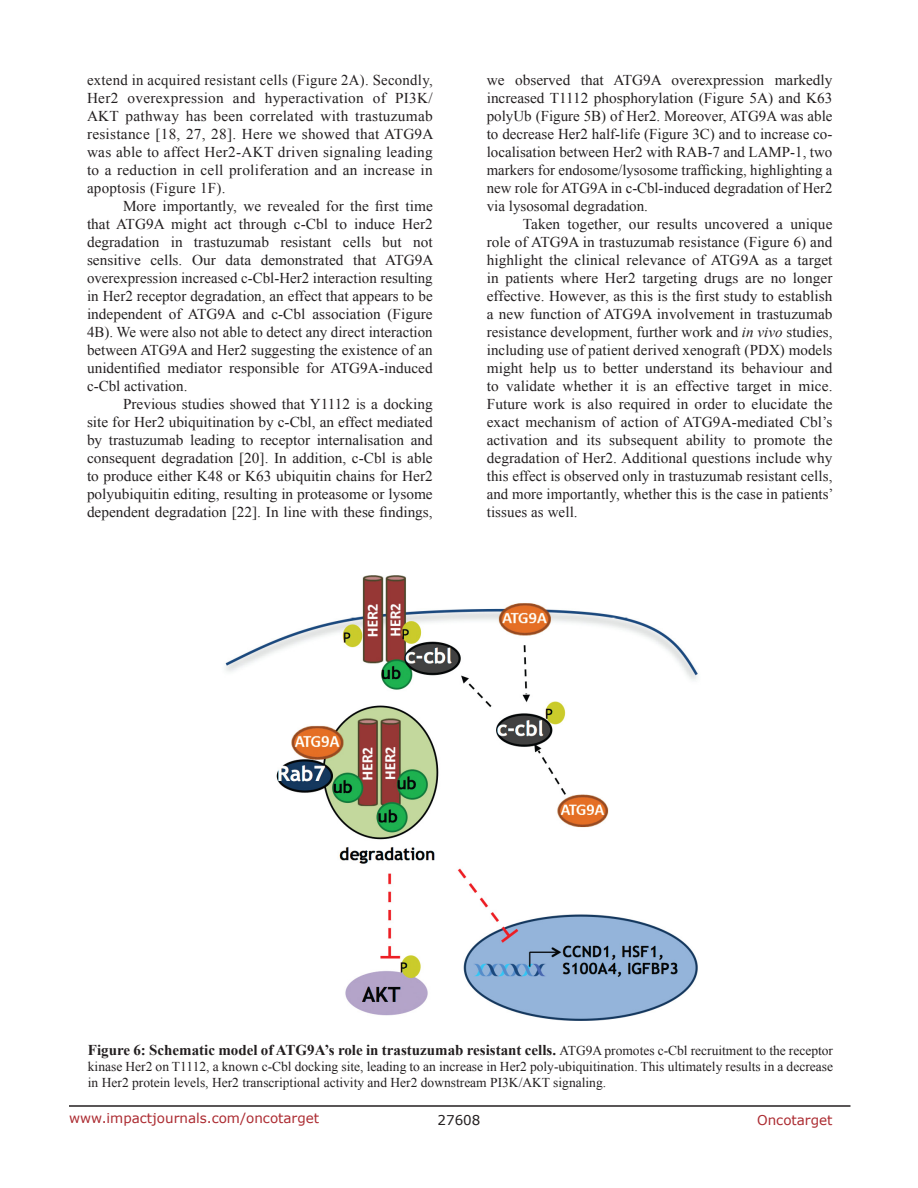
<style>
.page{position:relative;width:918px;height:1188px;background:#fff}
.page>*{position:absolute;margin:0;border:0;box-sizing:border-box;transform-origin:0 0}
.BodyText{font:15px/18px "Times New Roman";color:#231f20;text-align:justify}
.FigureText{font:700 15px "Times New Roman";color:#231f20}
.FigureText-2{font:13.5px/16.2px "Times New Roman";color:#231f20}
.t1{font:13.5px "Verdana";color:#ac2b31}
.t2{font:13.5px "Verdana";color:#231f20}
.s1{font-style:italic}
.s2{font-weight:400;font-size:13.5px}
</style>
<div class="page">
<hr style="left:69px;top:1105px;width:781px;height:2px;background:#231f20">
<img style="left:225px;top:575px;width:473px;height:446px">
<p class="BodyText" style="left:87px;top:71px;width:348px">extend in acquired resistant cells (Figure 2A). Secondly, Her2 overexpression and hyperactivation of PI3K/ AKT pathway has been correlated with trastuzumab resistance [18, 27, 28]. Here we showed that ATG9A was able to affect Her2-AKT driven signaling leading to a reduction in cell proliferation and an increase in apoptosis (Figure 1F).</p>
<p class="BodyText" style="left:87px;top:197px;width:348px;text-indent:36px">More importantly, we revealed for the first time that ATG9A might act through c-Cbl to induce Her2 degradation in trastuzumab resistant cells but not sensitive cells. Our data demonstrated that ATG9A overexpression increased c-Cbl-Her2 interaction resulting in Her2 receptor degradation, an effect that appears to be independent of ATG9A and c-Cbl association (Figure 4B). We were also not able to detect any direct interaction between ATG9A and Her2 suggesting the existence of an unidentified mediator responsible for ATG9A-induced c-Cbl activation.</p>
<p class="BodyText" style="left:87px;top:395px;width:347px;text-indent:36px">Previous studies showed that Y1112 is a docking site for Her2 ubiquitination by c-Cbl, an effect mediated by trastuzumab leading to receptor internalisation and consequent degradation [20]. In addition, c-Cbl is able to produce either K48 or K63 ubiquitin chains for Her2 polyubiquitin editing, resulting in proteasome or lysome dependent degradation [22]. In line with these findings,</p>
<p class="BodyText" style="left:487px;top:71px;width:347px">we observed that ATG9A overexpression markedly increased T1112 phosphorylation (Figure 5A) and K63 polyUb (Figure 5B) of Her2. Moreover, ATG9A was able to decrease Her2 half-life (Figure 3C) and to increase co&shy;localisation between Her2 with RAB-7 and LAMP-1, two markers for endosome/lysosome trafficking, highlighting a new role for ATG9A in c-Cbl-induced degradation of Her2 via lysosomal degradation.</p>
<p class="BodyText" style="left:487px;top:215px;width:348px;text-indent:36px">Taken together, our results uncovered a unique role of ATG9A in trastuzumab resistance (Figure 6) and highlight the clinical relevance of ATG9A as a target in patients where Her2 targeting drugs are no longer effective. However, as this is the first study to establish a new function of ATG9A involvement in trastuzumab resistance development, further work and <span class="s1">in vivo</span> studies, including use of patient derived xenograft (PDX) models might help us to better understand its behaviour and to validate whether it is an effective target in mice.<br>Future work is also required in order to elucidate the exact mechanism of action of ATG9A-mediated Cbl’s activation and its subsequent ability to promote the degradation of Her2. Additional questions include why this effect is observed only in trastuzumab resistant cells, and more importantly, whether this is the case in patients’ tissues as well.</p>
<p class="FigureText" style="left:88px;top:1039px;width:747px">Figure 6: Schematic model of ATG9A’s role in trastuzumab resistant cells. <span class="s2">ATG9A promotes c-Cbl recruitment to the receptor</span></p>
<p class="FigureText-2" style="left:88px;top:1058px;width:747px">kinase Her2 on T1112, a known c-Cbl docking site, leading to an increase in Her2 poly-ubiquitination. This ultimately results in a decrease in Her2 protein levels, Her2 transcriptional activity and Her2 downstream PI3K/AKT signaling.</p>
<p class="t1" style="left:69px;top:1109px;width:252px">www.impactjournals.com/oncotarget</p>
<p class="t2" style="left:438px;top:1111px;width:44px">27608</p>
<p class="t1" style="left:757px;top:1111px;width:77px">Oncotarget</p>
</div>
